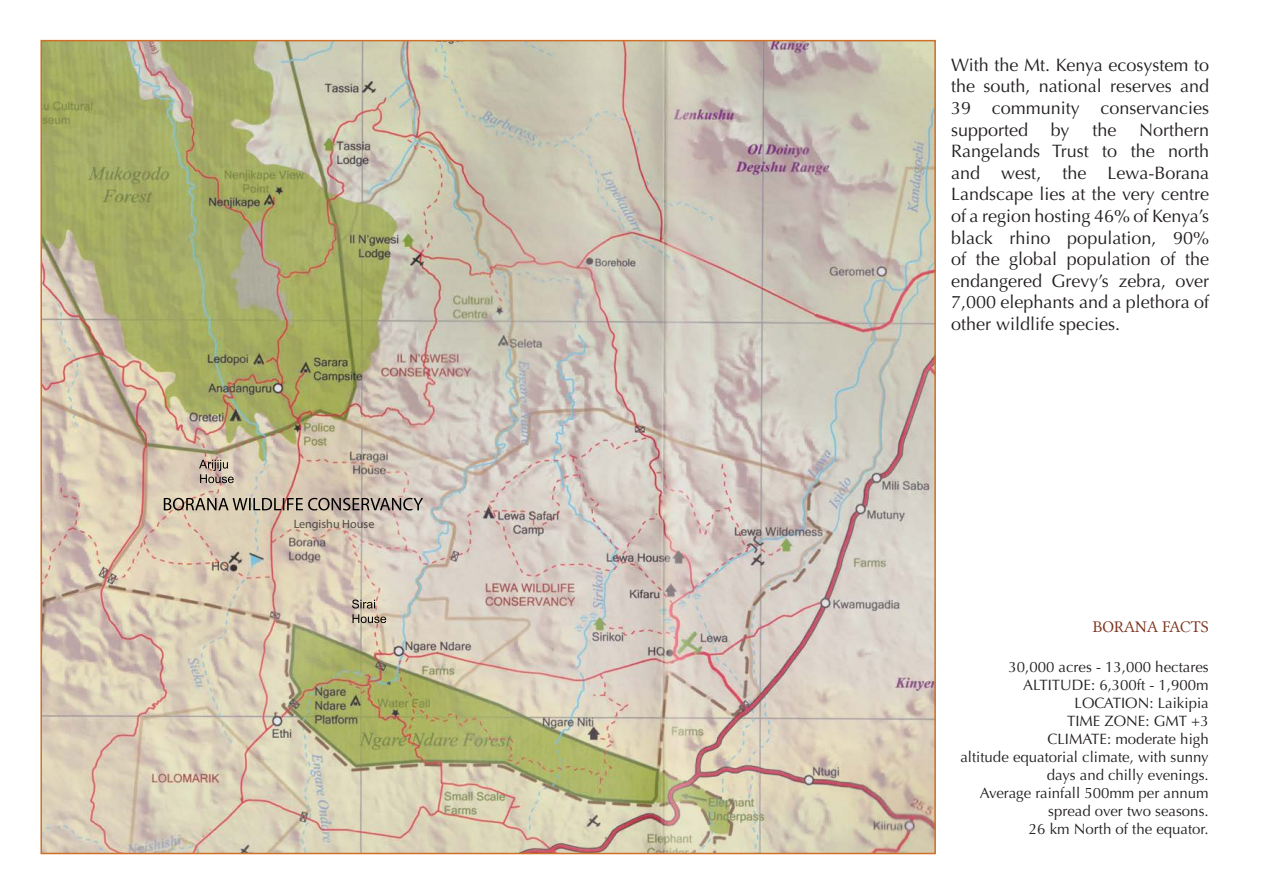
<style>
.page{position:relative;width:1263px;height:893px;background:#fff}
.page>*{position:absolute;margin:0;border:0;box-sizing:border-box;transform-origin:0 0}
.t1{font:18px/21.6px "Optima";color:#231f20;text-align:justify}
.t2{font:16.5px "Lin Libertine";color:#7c351e}
.t3{font:15px/18px "Optima";color:#231f20;text-align:right}
.t4{font:12.15px "Myriad Pro";color:#000}
</style>
<div class="page">
<img style="left:43px;top:43px;width:890px;height:808px">
<img style="left:164px;top:498px;width:249px;height:12px">
<img style="left:199px;top:460px;width:35px;height:23px">
<img style="left:352px;top:599px;width:34px;height:24px">
<p class="t4" style="left:293px;top:516px;width:83px">Lengishu House</p>
<p class="t1" style="left:951px;top:54px;width:259px">With the Mt. Kenya ecosystem to the south, national reserves and 39 community conservancies supported</p>
<p class="t1" style="left:951px;top:119px;width:259px;text-indent:188px">Northern Rangelands Trust to the north and west, the Lewa-Borana Landscape lies at the very centre of a region hosting 46% of Kenya’s black rhino population, 90% of the global population of the endangered Grevy’s zebra, over 7,000 elephants and a plethora of other wildlife species.</p>
<p class="t1" style="left:1051px;top:119px;width:20px">by</p>
<p class="t1" style="left:1092px;top:119px;width:26px">the</p>
<p class="t2" style="left:1093px;top:617px;width:117px">BORANA FACTS</p>
<p class="t3" style="left:1008px;top:658px;width:202px">30,000 acres - 13,000 hectares</p>
<p class="t3" style="left:1023px;top:676px;width:187px">ALTITUDE: 6,300ft - 1,900m</p>
<p class="t3" style="left:1074px;top:694px;width:136px">LOCATION: Laikipia</p>
<p class="t3" style="left:1067px;top:712px;width:143px">TIME ZONE: GMT +3</p>
<p class="t3" style="left:1047px;top:730px;width:163px">CLIMATE: moderate high</p>
<p class="t3" style="left:960px;top:748px;width:250px">altitude equatorial climate, with sunny days and chilly evenings.</p>
<p class="t3" style="left:980px;top:784px;width:230px">Average rainfall 500mm per annum spread over two seasons.</p>
<p class="t3" style="left:1029px;top:820px;width:181px">26 km North of the equator.</p>
</div>
